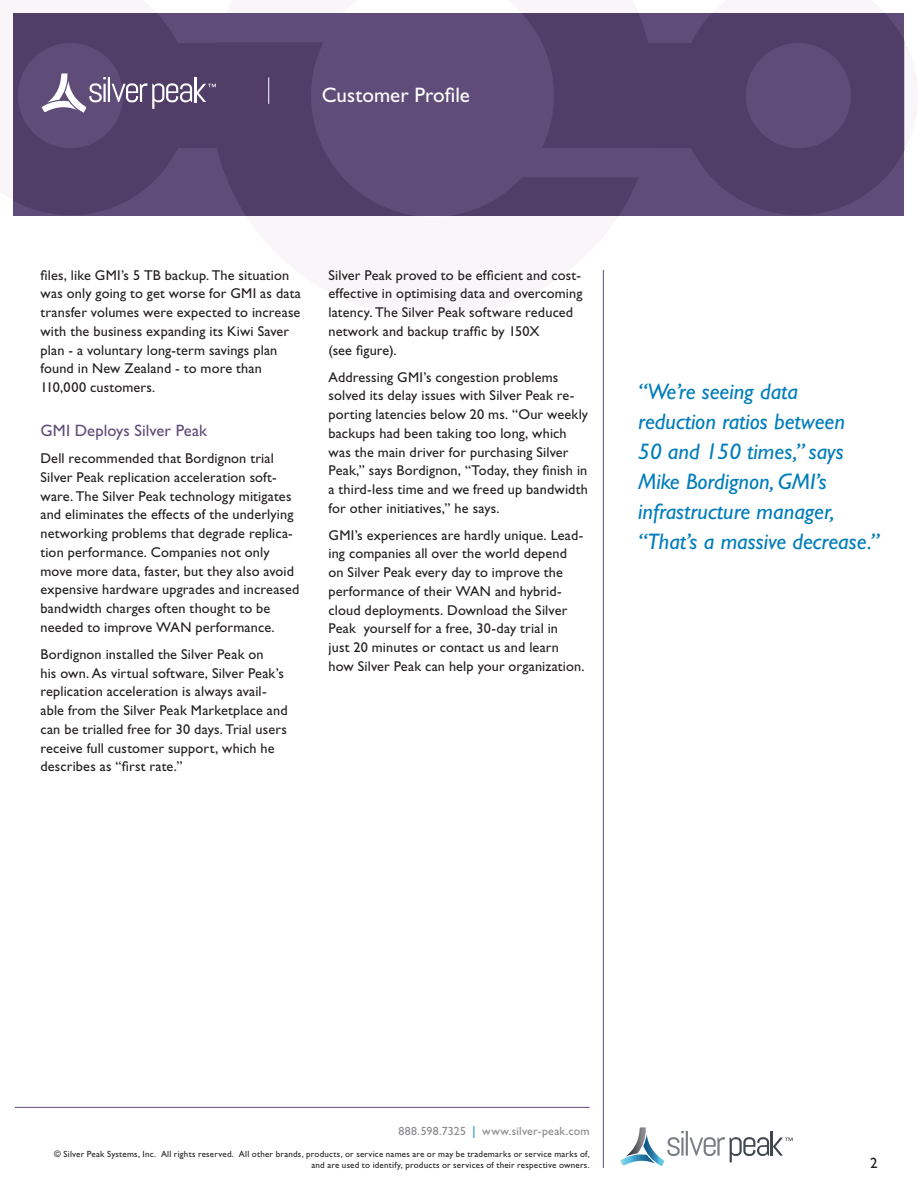
<style>
.page{position:relative;width:918px;height:1188px;background:#fff}
.page>*{position:absolute;margin:0;border:0;box-sizing:border-box;transform-origin:0 0}
.Pull_quote{font:italic 22.5px/30px "Gill Sans Std";color:#007dbb}
.t1{font:21px "Gill Sans Std";color:#fff}
.Headline{font:16.5px "Gill Sans Std";letter-spacing:.005em;color:#5f4c78}
.Body{font:15px "Gill Sans Std";color:#231f20}
.Body-2{font:14.25px/18.8px "Gill Sans Std";letter-spacing:.01em;color:#231f20}
.t2{font:11.85px "Gill Sans Std";letter-spacing:.015em;color:#8a8a8e}
.t3{font:9px/10.5px "Gill Sans Std";letter-spacing:.025em;color:#231f20;text-align:right}
.s1{color:#007dbb}
</style>
<div class="page">
<hr style="left:15px;top:1107px;width:575px;height:1px;background:#5f4c78">
<svg style="left:620px;top:1127px;width:173px;height:39px"></svg>
<svg style="left:14px;top:14px;width:625px;height:202px;background:#55426d"></svg>
<svg style="left:227px;top:14px;width:677px;height:201px;background:#57446f"></svg>
<hr style="left:603px;top:270px;width:1px;height:898px;background:#5f4c78">
<svg style="left:42px;top:73px;width:174px;height:40px"></svg>
<svg style="left:268px;top:77px;width:1px;height:27px"></svg>
<h2 class="t1" style="left:322px;top:83px;width:150px">Customer Profile</h2>
<p class="Body-2" style="left:40px;top:266px;width:262px">files, like GMI’s 5 TB backup. The situation was only going to get worse for GMI as data transfer volumes were expected to increase with the business expanding its Kiwi Saver plan - a voluntary long-term savings plan found in New Zealand - to more than 110,000 customers.</p>
<p class="Headline" style="left:40px;top:421px;width:168px">GMI Deploys Silver Peak</p>
<p class="Body-2" style="left:40px;top:449px;width:260px">Dell recommended that Bordignon trial Silver Peak replication acceleration soft&shy;ware. The Silver Peak technology mitigates and eliminates the effects of the underlying networking problems that degrade replica&shy;tion performance. Companies not only move more data, faster, but they also avoid expensive hardware upgrades and increased bandwidth charges often thought to be needed to improve WAN performance.</p>
<p class="Body-2" style="left:40px;top:645px;width:249px">Bordignon installed the Silver Peak on<br>his own. As virtual software, Silver Peak’s replication acceleration is always avail&shy;able from the Silver Peak Marketplace and can be trialled free for 30 days. Trial users receive full customer support, which he describes as “first rate.”</p>
<p class="Body-2" style="left:328px;top:266px;width:256px">Silver Peak proved to be efficient and cost&shy;effective in optimising data and overcoming latency. The Silver Peak software reduced network and backup traffic by 150X<br>(see figure).</p>
<p class="Body-2" style="left:328px;top:367px;width:261px">Addressing GMI’s congestion problems solved its delay issues with Silver Peak re&shy;porting latencies below 20 ms. “Our weekly backups had been taking too long, which was the main driver for purchasing Silver Peak,” says Bordignon, “Today, they finish in a third-less time and we freed up bandwidth for other initiatives,” he says.</p>
<p class="Body-2" style="left:328px;top:526px;width:258px">GMI’s experiences are hardly unique. Lead&shy;ing companies all over the world depend on Silver Peak every day to improve the performance of their WAN and hybrid&shy;cloud deployments. Download the Silver Peak yourself for a free, 30-day trial in<br>just 20 minutes or contact us and learn how Silver Peak can help your organization.</p>
<p class="Pull_quote" style="left:638px;top:376px;width:242px">“We’re seeing data reduction ratios between<br>50 and 150 times,” says<br>Mike Bordignon, GMI’s infrastructure manager, “That’s a massive decrease.”</p>
<p class="t2" style="left:398px;top:1125px;width:193px">888.598.7325 <span class="s1">|</span> www.silver-peak.com</p>
<p class="t3" style="left:54px;top:1149px;width:537px">© Silver Peak Systems, Inc. All rights reserved. All other brands, products, or service names are or may be trademarks or service marks of, and are used to identify, products or services of their respective owners.</p>
<p class="Body" style="left:870px;top:1154px;width:9px">2</p>
</div>
